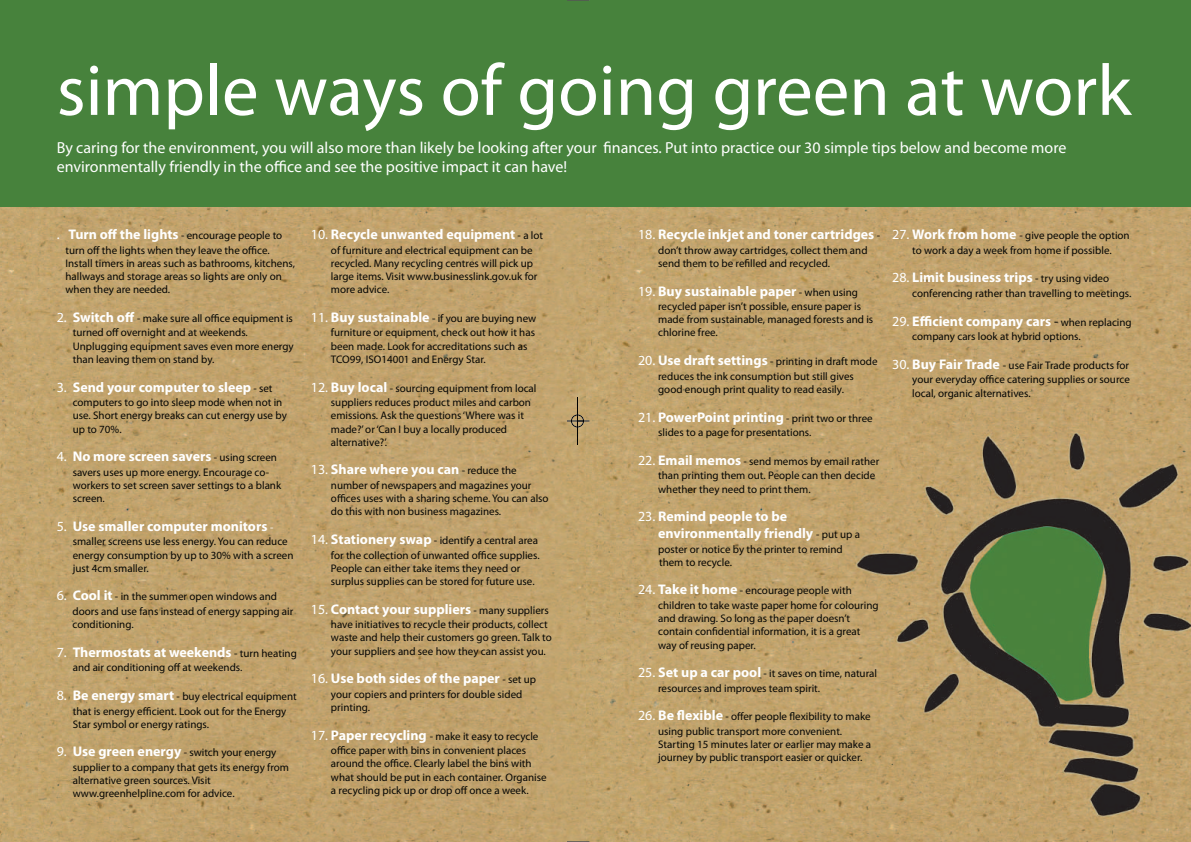
<style>
.page{position:relative;width:1191px;height:842px;background:#fff}
.page>*{position:absolute;margin:0;border:0;box-sizing:border-box;transform-origin:0 0}
.t1{font:73px "Myriad Pro";color:#fff}
.t2{font:16px/19.2px "Myriad Pro";color:#fff}
.t3{font:700 14px/16.8px "Myriad Pro";color:#fff}
.t4{font:11px/13.2px "Myriad Pro";color:#050604}
.s1{font-size:14px;color:#fff}
.s2{font-weight:700;font-size:14px;color:#fff}
.s3{font-weight:400}
.s4{font-weight:400;font-size:11px;color:#050604}
.s5{font-weight:400;font-size:11px}
.s6{font-weight:400;color:#050604}
</style>
<div class="page">
<img style="left:0;top:206px;width:587px;height:636px">
<div style="left:0;top:0;width:604px;height:206px;background:#47823c"></div>
<img style="left:587px;top:206px;width:604px;height:636px">
<div style="left:587px;top:0;width:604px;height:206px;background:#47823c"></div>
<svg style="left:567px;top:0;width:22px;height:1px"></svg>
<svg style="left:567px;top:841px;width:22px;height:1px"></svg>
<div style="left:571px;top:415px;width:13px;height:12px;border:1px solid #fff;border-radius:50%"></div>
<hr style="left:577px;top:397px;width:1px;height:48px;background:#000">
<svg style="left:567px;top:421px;width:22px;height:1px"></svg>
<div style="left:571px;top:415px;width:12px;height:12px;border:1px solid #000;border-radius:50%"></div>
<p class="t1" style="left:57px;top:45px;width:1076px">simple ways of going green at work</p>
<p class="t2" style="left:57px;top:137px;width:1011px">By caring for the environment, you will also more than likely be looking after your finances. Put into practice our 30 simple tips below and become more environmentally friendly in the office and see the positive impact it can have!</p>
<p class="t4" style="left:57px;top:228px;width:227px;line-height:14.6px;text-align:center"><span class="s1">.</span> <span class="s2">Turn off the lights</span> - encourage people to turn off the lights when they leave the office.</p>
<p class="t4" style="left:65px;top:256px;width:231px">Install timers in areas such as bathrooms, kitchens, hallways and storage areas so lights are only on when they are needed.</p>
<p class="t4" style="left:73px;top:311px;width:222px;line-height:14.6px;text-indent:-16px"><span class="s1">2.</span> <span class="s2">Switch off</span> - make sure all office equipment is turned off overnight and at weekends.</p>
<p class="t4" style="left:73px;top:339px;width:222px">Unplugging equipment saves even more energy than leaving them on stand by.</p>
<p class="t3" style="left:57px;top:378px;width:217px"><span class="s3">3.</span> Send your computer to sleep <span class="s4">- set</span></p>
<p class="t4" style="left:73px;top:396px;width:216px">computers to go into sleep mode when not in use. Short energy breaks can cut energy use by up to 70%.</p>
<p class="t3" style="left:57px;top:448px;width:222px"><span class="s3">4.</span> No more screen savers <span class="s4">- using screen</span></p>
<p class="t4" style="left:73px;top:465px;width:210px">savers uses up more energy. Encourage co&shy;workers to set screen saver settings to a blank screen.</p>
<p class="t3" style="left:57px;top:517px;width:218px"><span class="s3">5.</span> Use smaller computer monitors <span class="s5">-</span></p>
<p class="t4" style="left:73px;top:535px;width:222px">smaller screens use less energy. You can reduce energy consumption by up to 30% with a screen just 4cm smaller.</p>
<p class="t4" style="left:73px;top:589px;width:222px;line-height:14.6px;text-indent:-16px"><span class="s1">6.</span> <span class="s2">Cool it</span> - in the summer open windows and doors and use fans instead of energy sapping air</p>
<p class="t4" style="left:73px;top:618px;width:63px">conditioning.</p>
<p class="t3" style="left:57px;top:643px;width:242px"><span class="s3">7.</span> Thermostats at weekends <span class="s4">- turn heating</span></p>
<p class="t4" style="left:73px;top:661px;width:171px">and air conditioning off at weekends.</p>
<p class="t4" style="left:57px;top:689px;width:242px;line-height:14.6px;text-align:center"><span class="s1">8.</span> <span class="s2">Be energy smart</span> - buy electrical equipment that is energy efficient. Look out for the Energy</p>
<p class="t4" style="left:73px;top:717px;width:138px">Star symbol or energy ratings.</p>
<p class="t4" style="left:73px;top:745px;width:218px;line-height:14.6px;text-indent:-16px"><span class="s1">9.</span> <span class="s2">Use green energy</span> - switch your energy supplier to a company that gets its energy from</p>
<p class="t4" style="left:73px;top:774px;width:163px">alternative green sources. Visit www.greenhelpline.com for advice.</p>
<p class="t3" style="left:311px;top:226px;width:234px"><span class="s3">10.</span> Recycle unwanted equipment <span class="s4">- a lot</span></p>
<p class="t4" style="left:331px;top:243px;width:208px">of furniture and electrical equipment can be recycled. Many recycling centres will pick up large items. Visit www.businesslink.gov.uk for more advice.</p>
<p class="t4" style="left:311px;top:311px;width:227px;line-height:14.6px;text-align:right"><span class="s1">11.</span> <span class="s2">Buy sustainable</span> - if you are buying new furniture or equipment, check out how it has</p>
<p class="t4" style="left:331px;top:339px;width:198px">been made. Look for accreditations such as<br>TCO99, ISO14001 and Energy Star.</p>
<p class="t4" style="left:331px;top:380px;width:207px;line-height:14.6px;text-indent:-20px"><span class="s1">12.</span> <span class="s2">Buy local</span> - sourcing equipment from local suppliers reduces product miles and carbon</p>
<p class="t4" style="left:331px;top:409px;width:194px">emissions. Ask the questions ‘Where was it made?’ or ‘Can I buy a locally produced alternative?’.</p>
<p class="t3" style="left:311px;top:461px;width:207px"><span class="s3">13.</span> Share where you can <span class="s4">- reduce the</span></p>
<p class="t4" style="left:331px;top:478px;width:219px">number of newspapers and magazines your offices uses with a sharing scheme. You can also do this with non business magazines.</p>
<p class="t4" style="left:311px;top:533px;width:230px;line-height:14.6px;text-align:right"><span class="s1">14.</span> <span class="s2">Stationery swap</span> - identify a central area for the collection of unwanted office supplies.</p>
<p class="t4" style="left:331px;top:561px;width:205px">People can either take items they need or surplus supplies can be stored for future use.</p>
<p class="t3" style="left:311px;top:600px;width:239px"><span class="s3">15.</span> Contact your suppliers <span class="s4">- many suppliers</span></p>
<p class="t4" style="left:331px;top:618px;width:222px">have initiatives to recycle their products, collect waste and help their customers go green. Talk to your suppliers and see how they can assist you.</p>
<p class="t3" style="left:311px;top:670px;width:227px"><span class="s3">16.</span> Use both sides of the paper <span class="s4">- set up</span></p>
<p class="t4" style="left:331px;top:687px;width:193px">your copiers and printers for double sided printing.</p>
<p class="t4" style="left:331px;top:728px;width:209px;line-height:14.6px;text-indent:-20px"><span class="s1">17.</span> <span class="s2">Paper recycling</span> - make it easy to recycle office paper with bins in convenient places</p>
<p class="t4" style="left:331px;top:757px;width:217px">around the office. Clearly label the bins with what should be put in each container. Organise a recycling pick up or drop off once a week.</p>
<p class="t3" style="left:638px;top:226px;width:243px"><span class="s3">18.</span> Recycle inkjet and toner cartridges <span class="s4">-</span></p>
<p class="t4" style="left:658px;top:243px;width:211px">don’t throw away cartridges, collect them and send them to be refilled and recycled.</p>
<p class="t3" style="left:638px;top:282px;width:221px"><span class="s3">19.</span> Buy sustainable paper <span class="s4">- when using</span></p>
<p class="t4" style="left:658px;top:300px;width:217px">recycled paper isn’t possible, ensure paper is made from sustainable, managed forests and is chlorine free.</p>
<p class="t4" style="left:638px;top:354px;width:241px;line-height:14.6px;text-align:center"><span class="s1">20.</span> <span class="s2">Use draft settings</span> - printing in draft mode reduces the ink consumption but still gives</p>
<p class="t4" style="left:658px;top:382px;width:187px">good enough print quality to read easily.</p>
<p class="t3" style="left:638px;top:408px;width:236px"><span class="s3">21.</span> PowerPoint printing <span class="s4">- print two or three</span></p>
<p class="t4" style="left:658px;top:426px;width:155px">slides to a page for presentations.</p>
<p class="t4" style="left:658px;top:454px;width:223px;line-height:14.6px;text-indent:-20px"><span class="s1">22.</span> <span class="s2">Email memos</span> - send memos by email rather than printing them out. People can then decide</p>
<p class="t4" style="left:658px;top:482px;width:154px">whether they need to print them.</p>
<p class="t3" style="left:658px;top:508px;width:203px;text-indent:-20px"><span class="s3">23.</span> Remind people to be environmentally friendly <span class="s4">- put up a</span></p>
<p class="t4" style="left:658px;top:542px;width:186px">poster or notice by the printer to remind them to recycle.</p>
<p class="t4" style="left:658px;top:583px;width:222px;line-height:14.6px;text-indent:-20px"><span class="s1">24.</span> <span class="s2">Take it home</span> - encourage people with children to take waste paper home for colouring</p>
<p class="t4" style="left:658px;top:612px;width:204px">and drawing. So long as the paper doesn’t contain confidential information, it is a great way of reusing paper.</p>
<p class="t4" style="left:658px;top:666px;width:220px;line-height:14.6px;text-indent:-20px"><span class="s1">25.</span> <span class="s2">Set up a car pool</span> - it saves on time, natural resources and improves team spirit.</p>
<p class="t4" style="left:658px;top:709px;width:214px;line-height:14.6px;text-indent:-20px"><span class="s1">26.</span> <span class="s2">Be flexible</span> - offer people flexibility to make using public transport more convenient.</p>
<p class="t4" style="left:658px;top:738px;width:214px">Starting 15 minutes later or earlier may make a journey by public transport easier or quicker.</p>
<p class="t4" style="left:892px;top:228px;width:239px;line-height:14.6px;text-align:center"><span class="s1">27.</span> <span class="s2">Work from home</span> - give people the option to work a day a week from home if possible.</p>
<p class="t3" style="left:892px;top:269px;width:218px"><span class="s3">28.</span> Limit business trips <span class="s4">- try using video</span></p>
<p class="t4" style="left:912px;top:286px;width:220px">conferencing rather than travelling to meetings.</p>
<p class="t3" style="left:892px;top:312px;width:241px"><span class="s3">29.</span> Efficient company cars <span class="s6">-</span> <span class="s4">when replacing</span></p>
<p class="t4" style="left:912px;top:330px;width:170px">company cars look at hybrid options.</p>
<p class="t4" style="left:892px;top:358px;width:239px;line-height:14.6px;text-align:right"><span class="s1">30.</span> <span class="s2">Buy Fair Trade</span> - use Fair Trade products for your everyday office catering supplies or source</p>
<p class="t4" style="left:912px;top:386px;width:120px">local, organic alternatives.</p>
</div>
